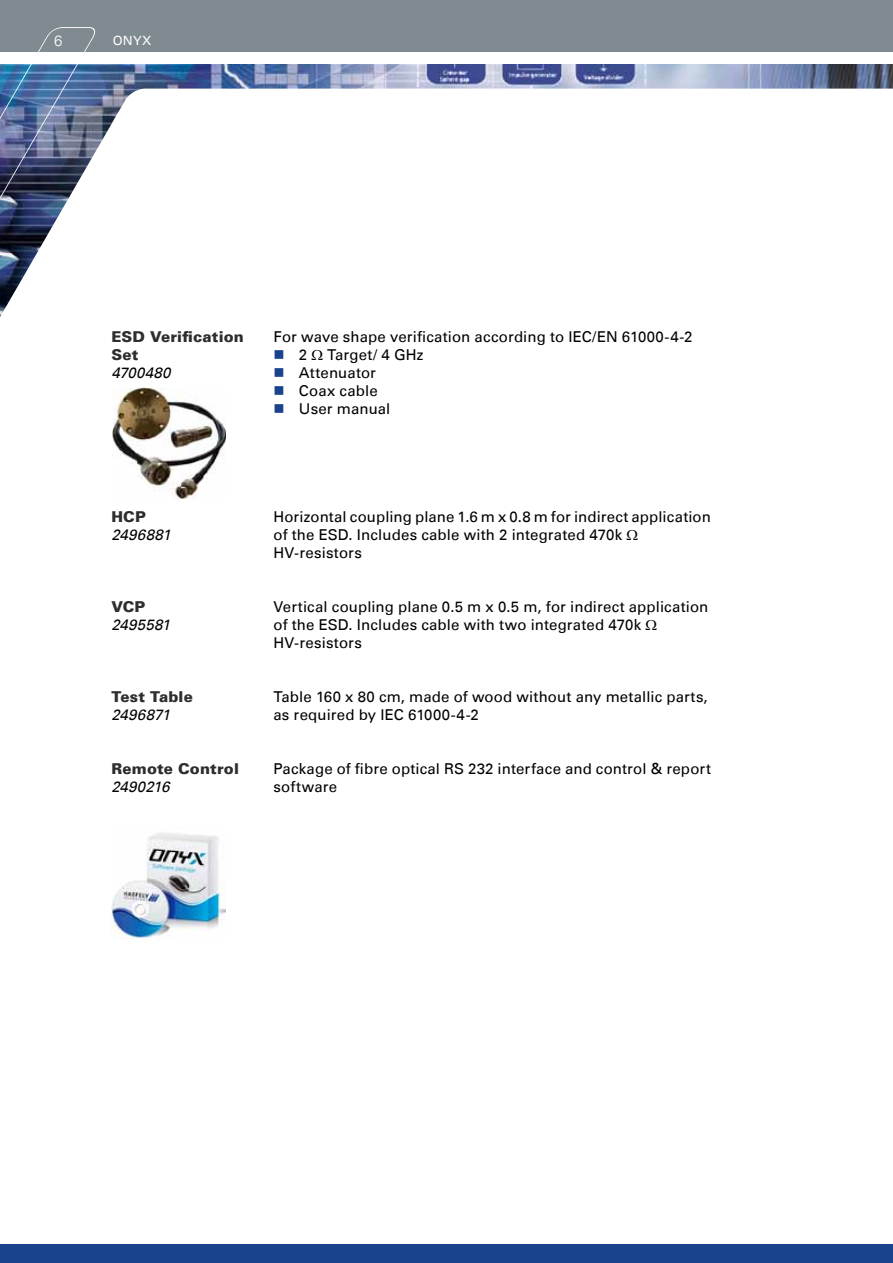
<style>
.page{position:relative;width:893px;height:1263px;background:#fff}
.page>*{position:absolute;margin:0;border:0;box-sizing:border-box;transform-origin:0 0}
.t1{font:15px/18px "Univers LT";letter-spacing:.01em;color:#000}
.t2{font:900 15px "Univers LT";letter-spacing:.01em;color:#2e2e2e}
.t3{font:italic 15px "Univers LT";letter-spacing:.015em;color:#000}
.t4{font:italic 15px "Univers LT";letter-spacing:-.005em;color:#000}
.t5{font:300 15px "Univers LT";color:#fff}
.t6{font:12.75px "Univers LT";color:#fff}
.s1{color:#1a438e}
</style>
<div class="page">
<div style="left:0;top:0;width:893px;height:51px;background:#808a91"></div>
<div style="left:0;top:1244px;width:893px;height:19px;background:#1a438e"></div>
<img style="left:100px;top:64px;width:793px;height:25px">
<svg style="left:0;top:89px;width:226px;height:368px"></svg>
<img style="left:0;top:27px;width:100px;height:199px">
<img style="left:111px;top:832px;width:114px;height:108px">
<img style="left:113px;top:388px;width:112px;height:111px">
<p class="t5" style="left:54px;top:31px;width:10px">6</p>
<p class="t6" style="left:113px;top:33px;width:40px">ONYX</p>
<p class="t2" style="left:111px;top:327px;width:134px">ESD Verification</p>
<p class="t1" style="left:273px;top:328px;width:421px">For wave shape verification according to IEC/EN 61000-4-2</p>
<p class="t2" style="left:111px;top:345px;width:29px">Set</p>
<p class="t1" style="left:273px;top:346px;width:35px"><span class="s1">■</span> 2</p>
<p class="t1" style="left:327px;top:346px;width:98px">Target/ 4 GHz</p>
<p class="t3" style="left:111px;top:364px;width:61px">4700480</p>
<p class="t1" style="left:273px;top:364px;width:104px"><span class="s1">■</span> Attenuator</p>
<p class="t1" style="left:273px;top:382px;width:106px"><span class="s1">■</span> Coax cable</p>
<p class="t1" style="left:273px;top:400px;width:118px"><span class="s1">■</span> User manual</p>
<p class="t2" style="left:111px;top:507px;width:36px">HCP</p>
<p class="t1" style="left:273px;top:508px;width:439px">Horizontal coupling plane 1.6 m x 0.8 m for indirect application</p>
<p class="t3" style="left:111px;top:526px;width:61px">2496881</p>
<p class="t1" style="left:273px;top:526px;width:350px">of the ESD. Includes cable with 2 integrated 470k<br>HV-resistors</p>
<p class="t2" style="left:111px;top:597px;width:36px">VCP</p>
<p class="t1" style="left:273px;top:598px;width:436px">Vertical coupling plane 0.5 m x 0.5 m, for indirect application</p>
<p class="t3" style="left:111px;top:616px;width:60px">2495581</p>
<p class="t1" style="left:273px;top:616px;width:369px">of the ESD. Includes cable with two integrated 470k<br>HV-resistors</p>
<p class="t2" style="left:111px;top:687px;width:83px">Test Table</p>
<p class="t1" style="left:273px;top:688px;width:436px">Table 160 x 80 cm, made of wood without any metallic parts,</p>
<p class="t3" style="left:111px;top:706px;width:60px">2496871</p>
<p class="t1" style="left:273px;top:706px;width:207px">as required by IEC 61000-4-2</p>
<p class="t2" style="left:111px;top:759px;width:129px">Remote Control</p>
<p class="t1" style="left:273px;top:760px;width:439px">Package of fibre optical RS 232 interface and control &amp; report</p>
<p class="t4" style="left:111px;top:778px;width:59px">2490216</p>
<p class="t1" style="left:273px;top:778px;width:65px">software</p>
</div>
